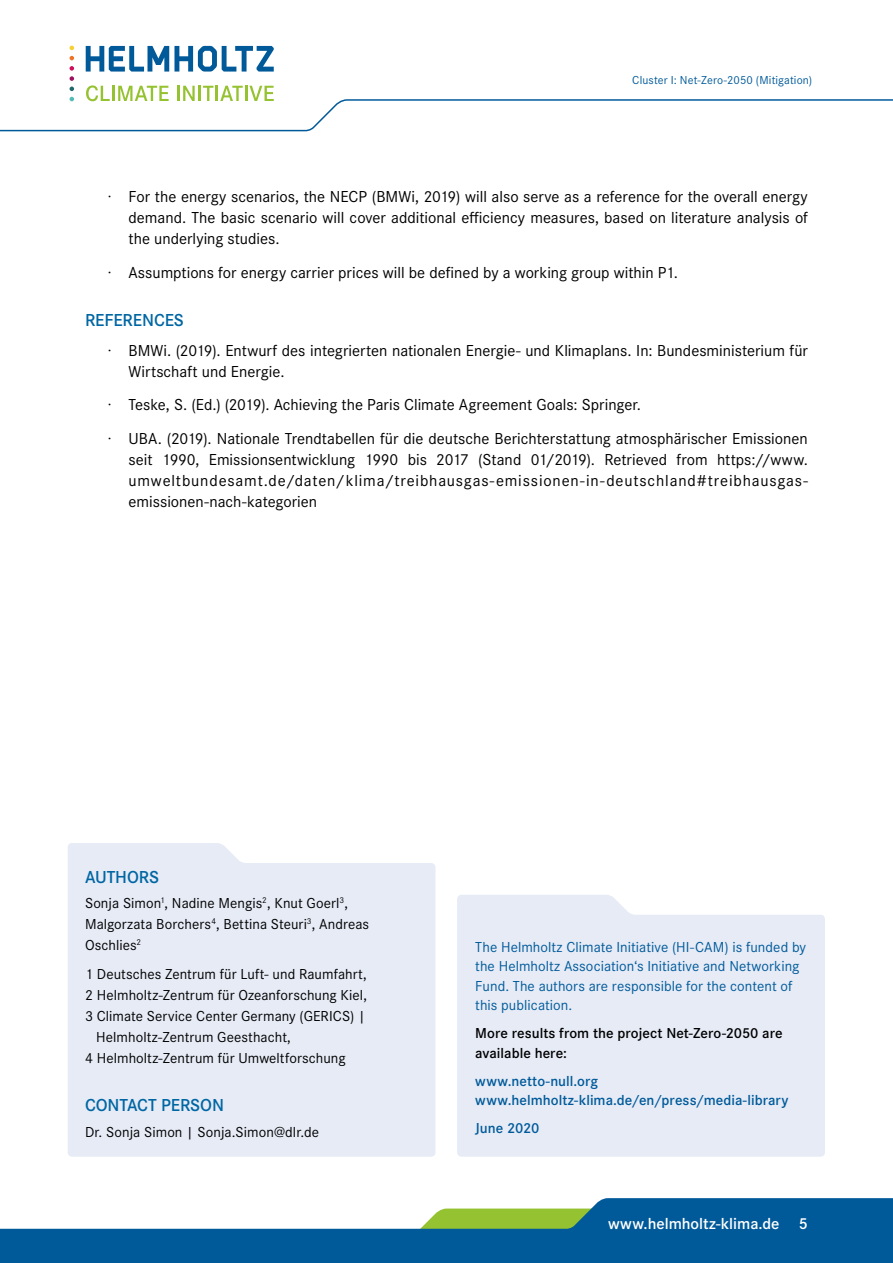
<style>
.page{position:relative;width:893px;height:1263px;background:#fff}
.page>*{position:absolute;margin:0;border:0;box-sizing:border-box;transform-origin:0 0}
.t1{font:600 18px "Corporate S";letter-spacing:-.005em;color:#0066a3}
.t2{font:16.5px/21px "Corporate S";color:#000;text-align:justify}
.t3{font:600 16.5px "Corporate S";color:#fff}
.t4{font:15px/21px "Corporate S";letter-spacing:.005em;color:#000}
.t5{font:15px/19.5px "Corporate S";letter-spacing:.005em;color:#005a9a}
.t6{font:600 15px/19.5px "Corporate S";letter-spacing:.005em;color:#005a9a}
.t7{font:600 15px/19.5px "Corporate S";letter-spacing:.005em;color:#000}
.t8{font:12px "Corporate S";letter-spacing:.01em;color:#005a9a}
</style>
<div class="page">
<div style="left:68px;top:843px;width:367px;height:314px;background:#e6ebf6"></div>
<svg style="left:0;top:1198px;width:893px;height:65px;fill:#005a9a"></svg>
<svg style="left:0;top:46px;width:893px;height:86px"></svg>
<div style="left:457px;top:895px;width:368px;height:262px;background:#e6ebf6"></div>
<p class="t8" style="left:632px;top:72px;width:181px">Cluster I: Net-Zero-2050 (Mitigation)</p>
<p class="t2" style="left:129px;top:186px;width:681px;text-indent:-21px">℅ For the energy scenarios, the NECP (BMWi, 2019) will also serve as a reference for the overall energy demand. The basic scenario will cover additional efficiency measures, based on literature analysis of the underlying studies.</p>
<p class="t2" style="left:108px;top:262px;width:572px">℅ Assumptions for energy carrier prices will be defined by a working group within P1.</p>
<p class="t1" style="left:85px;top:308px;width:100px">REFERENCES</p>
<p class="t2" style="left:129px;top:339px;width:681px;text-indent:-21px">℅ BMWi. (2019). Entwurf des integrierten nationalen Energie- und Klimaplans. In: Bundesministerium für<br>Wirtschaft und Energie.</p>
<p class="t2" style="left:108px;top:387px;width:702px;line-height:33.8px">℅ Teske, S. (Ed.) (2019). Achieving the Paris Climate Agreement Goals: Springer.<br>℅ UBA. (2019). Nationale Trendtabellen für die deutsche Berichterstattung atmosphärischer Emissionen</p>
<p class="t2" style="left:129px;top:449px;width:681px">seit 1990, Emissionsentwicklung 1990 bis 2017 (Stand 01/2019). Retrieved from https://www. umweltbundesamt.de/daten/klima/treibhausgas-emissionen-in-deutschland#treibhausgas&shy;emissionen-nach-kategorien</p>
<p class="t1" style="left:85px;top:864px;width:76px">AUTHORS</p>
<p class="t4" style="left:85px;top:892px;width:286px">Sonja Simon<sup>1</sup>, Nadine Mengis<sup>2</sup>, Knut Goerl<sup>3</sup>,<br>Malgorzata Borchers<sup>4</sup>, Bettina Steuri<sup>3</sup>, Andreas<br>Oschlies<sup>2</sup></p>
<p class="t4" style="left:85px;top:963px;width:283px">1 Deutsches Zentrum für Luft- und Raumfahrt,</p>
<p class="t4" style="left:85px;top:984px;width:283px">2 Helmholtz-Zentrum für Ozeanforschung Kiel,</p>
<p class="t4" style="left:85px;top:1005px;width:282px">3 Climate Service Center Germany (GERICS) |</p>
<p class="t4" style="left:96px;top:1026px;width:196px">Helmholtz-Zentrum Geesthacht,</p>
<p class="t4" style="left:85px;top:1047px;width:262px">4 Helmholtz-Zentrum für Umweltforschung</p>
<p class="t1" style="left:85px;top:1093px;width:140px">CONTACT PERSON</p>
<p class="t4" style="left:85px;top:1121px;width:236px">Dr. Sonja Simon | Sonja.Simon@dlr.de</p>
<p class="t5" style="left:475px;top:936px;width:332px">The Helmholtz Climate Initiative (HI-CAM) is funded by the Helmholtz Association‘s Initiative and Networking Fund. The authors are responsible for the content of this publication.</p>
<p class="t7" style="left:475px;top:1023px;width:309px">More results from the project Net-Zero-2050 are available here:</p>
<p class="t6" style="left:475px;top:1070px;width:315px">www.netto-null.org www.helmholtz-klima.de/en/press/media-library</p>
<p class="t6" style="left:475px;top:1118px;width:66px">June 2020</p>
<p class="t3" style="left:608px;top:1212px;width:201px">www.helmholtz-klima.de 5</p>
</div>
